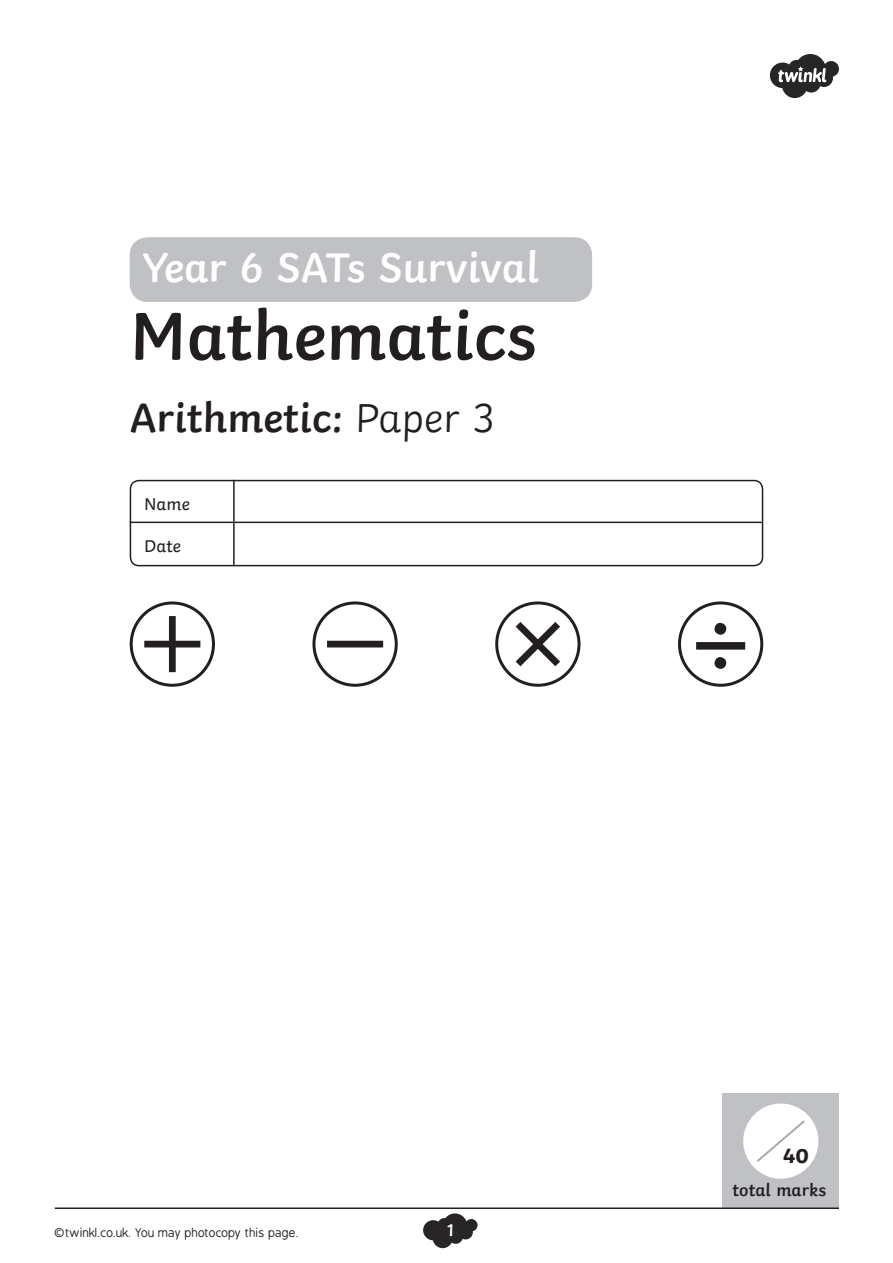
<style>
.page{position:relative;width:893px;height:1263px;background:#fff}
.page>*{position:absolute;margin:0;border:0;box-sizing:border-box;transform-origin:0 0}
.t1{font:600 70.8px "Twinkl";color:#231f20}
.t2{font:600 43.5px "Twinkl";letter-spacing:-.005em;color:#fff}
.t3{font:600 42.6px "Twinkl";color:#231f20}
.t4{font:700 21px "Twinkl";color:#231f20}
.t5{font:600 18px "Twinkl";color:#231f20}
.t6{font:18px "Twinkl";color:#231f20}
.t7{font:600 18px "Twinkl";color:#fff}
.t8{font:12px "B Preplay";color:#231f20}
.s1{font-weight:300}
</style>
<div class="page">
<svg style="left:423px;top:1213px;width:55px;height:35px"></svg>
<div style="left:723px;top:1093px;width:116px;height:116px;background:#c0c1c4"></div>
<div style="left:743px;top:1103px;width:75px;height:76px;background:#fff;border-radius:50%"></div>
<svg style="left:757px;top:1120px;width:48px;height:42px"></svg>
<hr style="left:233px;top:480px;width:2px;height:42px;background:#231f20">
<hr style="left:130px;top:522px;width:104px;height:1px;background:#231f20">
<hr style="left:234px;top:522px;width:528px;height:1px;background:#231f20">
<hr style="left:233px;top:523px;width:2px;height:42px;background:#231f20">
<div style="left:130px;top:480px;width:633px;height:86px;border:2px solid #231f20;border-radius:9px"></div>
<hr style="left:55px;top:1207px;width:784px;height:2px;background:#231f20">
<div style="left:678px;top:601px;width:85px;height:86px;border:3px solid #231f20;border-radius:50%"></div>
<svg style="left:696px;top:623px;width:49px;height:46px"></svg>
<div style="left:495px;top:601px;width:85px;height:86px;border:3px solid #231f20;border-radius:50%"></div>
<svg style="left:508px;top:615px;width:59px;height:58px"></svg>
<div style="left:130px;top:601px;width:85px;height:86px;border:3px solid #231f20;border-radius:50%"></div>
<div style="left:144px;top:641px;width:56px;height:6px;background:#231f20"></div>
<div style="left:169px;top:616px;width:7px;height:56px;background:#231f20"></div>
<div style="left:312px;top:601px;width:86px;height:86px;border:3px solid #231f20;border-radius:50%"></div>
<div style="left:327px;top:641px;width:56px;height:6px;background:#231f20"></div>
<div style="left:130px;top:237px;width:462px;height:65px;background:#c0c1c4;border-radius:18px"></div>
<svg style="left:770px;top:54px;width:69px;height:44px"></svg>
<h2 class="t2" style="left:143px;top:241px;width:398px">Year 6 SATs Survival</h2>
<h1 class="t1" style="left:130px;top:292px;width:408px">Mathematics</h1>
<h3 class="t3" style="left:130px;top:392px;width:366px">Arithmetic: <span class="s1">Paper 3</span></h3>
<h3 class="t6" style="left:144px;top:492px;width:47px">Name</h3>
<h3 class="t6" style="left:144px;top:535px;width:38px">Date</h3>
<p class="t8" style="left:55px;top:1226px;width:246px">©twinkl.co.uk. You may photocopy this page.</p>
<h3 class="t7" style="left:447px;top:1219px;width:9px">1</h3>
<h3 class="t4" style="left:783px;top:1143px;width:27px">40</h3>
<h3 class="t5" style="left:733px;top:1179px;width:95px">total marks</h3>
</div>
